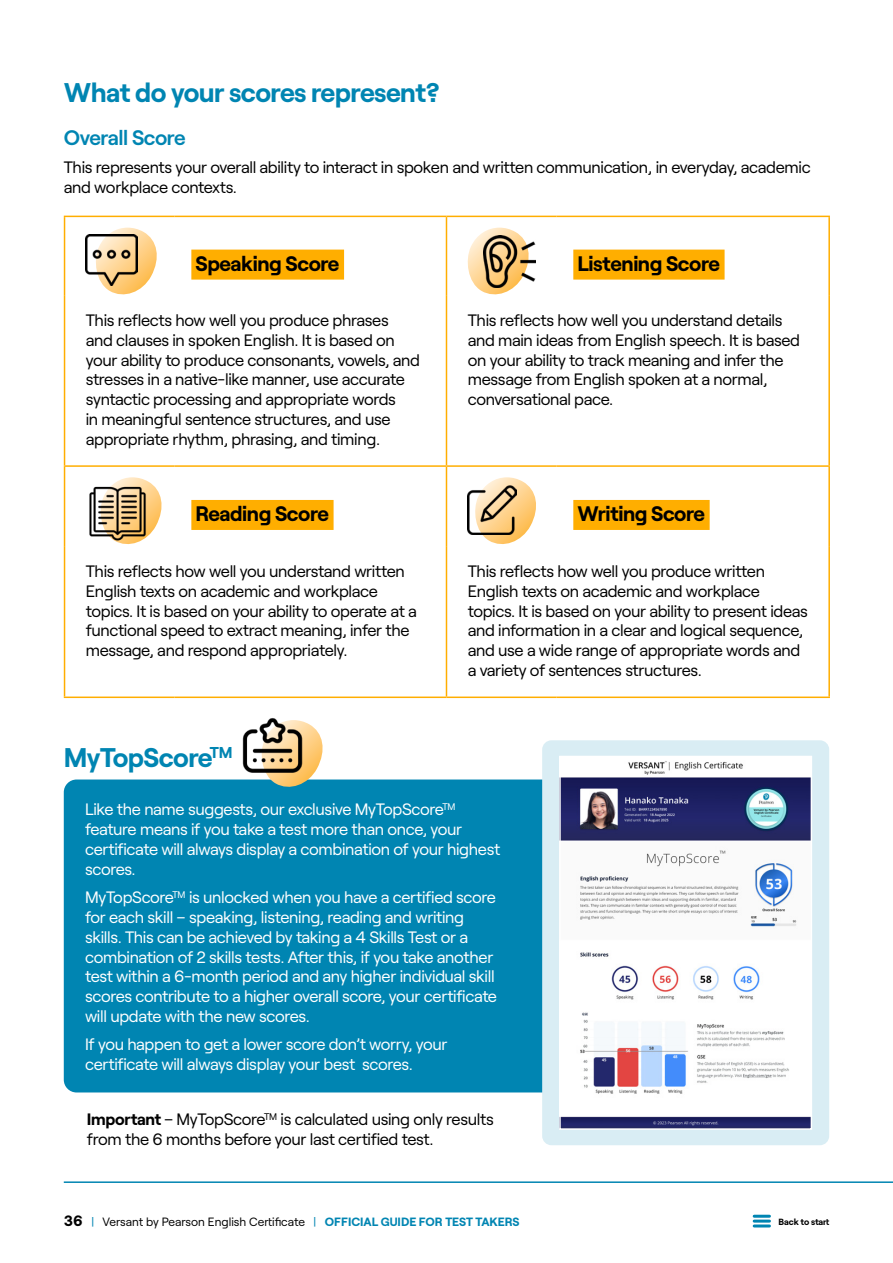
<style>
.page{position:relative;width:893px;height:1263px;background:#fff}
.page>*{position:absolute;margin:0;border:0;box-sizing:border-box;transform-origin:0 0}
.t1{font:700 27px "Roobert";letter-spacing:-.02em;color:#0085b2}
.t2{font:700 21px "Roobert";letter-spacing:-.02em;color:#000}
.t3{font:600 21px "Roobert";letter-spacing:-.02em;color:#0085b2}
.t4{font:16.5px/19.8px "Roobert";letter-spacing:-.02em;color:#000}
.t5{font:16.5px/19.8px "Roobert";letter-spacing:-.02em;color:#fff}
.t6{font:12px "Roobert";color:#000}
.t7{font:700 9px "Roobert";letter-spacing:-.01em;color:#000}
.s1{font-weight:700}
.s2{font-weight:700;font-size:15px}
.s3{color:#0085b2}
.s4{font-weight:700;color:#0085b2}
</style>
<div class="page">
<hr style="left:754px;top:1215px;width:15px;height:3px;background:#0085b2">
<hr style="left:754px;top:1219px;width:15px;height:3px;background:#0085b2">
<hr style="left:754px;top:1224px;width:15px;height:3px;background:#0085b2">
<hr style="left:64px;top:1181px;width:829px;height:2px;background:#0085b2">
<hr style="left:64px;top:216px;width:110px;height:1px;background:#ffae00">
<hr style="left:64px;top:217px;width:1px;height:79px;background:#ffae00">
<hr style="left:174px;top:216px;width:272px;height:1px;background:#ffae00">
<hr style="left:446px;top:216px;width:110px;height:1px;background:#ffae00">
<hr style="left:446px;top:217px;width:1px;height:79px;background:#ffae00">
<hr style="left:556px;top:216px;width:274px;height:1px;background:#ffae00">
<hr style="left:828px;top:217px;width:2px;height:79px;background:#ffae00">
<hr style="left:64px;top:296px;width:1px;height:169px;background:#ffae00">
<hr style="left:446px;top:296px;width:1px;height:169px;background:#ffae00">
<hr style="left:828px;top:296px;width:2px;height:169px;background:#ffae00">
<hr style="left:64px;top:465px;width:110px;height:2px;background:#ffae00">
<hr style="left:64px;top:467px;width:1px;height:80px;background:#ffae00">
<hr style="left:174px;top:465px;width:272px;height:2px;background:#ffae00">
<hr style="left:446px;top:465px;width:110px;height:2px;background:#ffae00">
<hr style="left:446px;top:467px;width:1px;height:80px;background:#ffae00">
<hr style="left:556px;top:465px;width:274px;height:2px;background:#ffae00">
<hr style="left:828px;top:467px;width:2px;height:80px;background:#ffae00">
<hr style="left:64px;top:547px;width:1px;height:149px;background:#ffae00">
<hr style="left:446px;top:547px;width:1px;height:149px;background:#ffae00">
<hr style="left:828px;top:547px;width:2px;height:149px;background:#ffae00">
<hr style="left:64px;top:696px;width:110px;height:2px;background:#ffae00">
<hr style="left:174px;top:696px;width:272px;height:2px;background:#ffae00">
<hr style="left:446px;top:696px;width:110px;height:2px;background:#ffae00">
<hr style="left:556px;top:696px;width:274px;height:2px;background:#ffae00">
<svg style="left:104px;top:228px;width:53px;height:67px"></svg>
<img style="left:86px;top:234px;width:51px;height:52px">
<div style="left:191px;top:250px;width:153px;height:30px;background:#ffae00"></div>
<svg style="left:467px;top:228px;width:54px;height:67px"></svg>
<img style="left:484px;top:236px;width:51px;height:51px">
<div style="left:573px;top:250px;width:152px;height:30px;background:#ffae00"></div>
<svg style="left:117px;top:477px;width:45px;height:57px"></svg>
<img style="left:89px;top:482px;width:61px;height:62px">
<div style="left:191px;top:500px;width:143px;height:30px;background:#ffae00"></div>
<svg style="left:482px;top:477px;width:54px;height:67px"></svg>
<img style="left:468px;top:486px;width:49px;height:49px">
<div style="left:573px;top:500px;width:137px;height:30px;background:#ffae00"></div>
<div style="left:64px;top:779px;width:516px;height:313px;background:#0085b2;border-radius:13px"></div>
<div style="left:542px;top:740px;width:287px;height:405px;background:#d9edf4;border-radius:9px"></div>
<img style="left:562px;top:759px;width:247px;height:368px">
<div style="left:559px;top:756px;width:253px;height:374px;border:2px solid #fff"></div>
<svg style="left:259px;top:721px;width:68px;height:66px"></svg>
<img style="left:242px;top:718px;width:61px;height:60px">
<h1 class="t1" style="left:64px;top:72px;width:378px">What do your scores represent?</h1>
<p class="t3" style="left:64px;top:121px;width:123px">Overall Score</p>
<p class="t4" style="left:64px;top:156px;width:748px">This represents your overall ability to interact in spoken and written communication, in everyday, academic and workplace contexts.</p>
<p class="t2" style="left:196px;top:247px;width:145px">Speaking Score</p>
<p class="t2" style="left:578px;top:247px;width:144px">Listening Score</p>
<p class="t4" style="left:86px;top:309px;width:336px">This reflects how well you produce phrases and clauses in spoken English. It is based on your ability to produce consonants, vowels, and stresses in a native-like manner, use accurate syntactic processing and appropriate words<br>in meaningful sentence structures, and use appropriate rhythm, phrasing, and timing.</p>
<p class="t4" style="left:468px;top:309px;width:334px">This reflects how well you understand details and main ideas from English speech. It is based on your ability to track meaning and infer the message from English spoken at a normal, conversational pace.</p>
<p class="t2" style="left:196px;top:497px;width:135px">Reading Score</p>
<p class="t2" style="left:578px;top:497px;width:129px">Writing Score</p>
<p class="t4" style="left:86px;top:560px;width:333px">This reflects how well you understand written English texts on academic and workplace topics. It is based on your ability to operate at a functional speed to extract meaning, infer the message, and respond appropriately.</p>
<p class="t4" style="left:468px;top:560px;width:342px">This reflects how well you produce written English texts on academic and workplace topics. It is based on your ability to present ideas and information in a clear and logical sequence, and use a wide range of appropriate words and a variety of sentences structures.</p>
<h1 class="t1" style="left:64px;top:736px;width:170px">MyTopScore<sup>TM</sup></h1>
<p class="t5" style="left:85px;top:798px;width:417px">Like the name suggests, our exclusive MyTopScore<sup>TM </sup>feature means if you take a test more than once, your certificate will always display a combination of your highest scores.</p>
<p class="t5" style="left:85px;top:886px;width:414px">MyTopScore<sup>TM</sup> is unlocked when you have a certified score for each skill – speaking, listening, reading and writing skills. This can be achieved by taking a 4 Skills Test or a combination of 2 skills tests. After this, if you take another test within a 6-month period and any higher individual skill scores contribute to a higher overall score, your certificate will update with the new scores.</p>
<p class="t5" style="left:85px;top:1033px;width:364px">If you happen to get a lower score don’t worry, your certificate will always display your best scores.</p>
<p class="t4" style="left:87px;top:1108px;width:408px"><span class="s1">Important</span> – MyTopScore<sup>TM</sup> is calculated using only results from the 6 months before your last certified test.</p>
<p class="t6" style="left:64px;top:1213px;width:457px"><span class="s2">36</span> <span class="s3">|</span> Versant by Pearson English Certificate <span class="s3">|</span> <span class="s4">OFFICIAL GUIDE FOR TEST TAKERS</span></p>
<p class="t7" style="left:779px;top:1214px;width:52px">Back to start</p>
</div>
